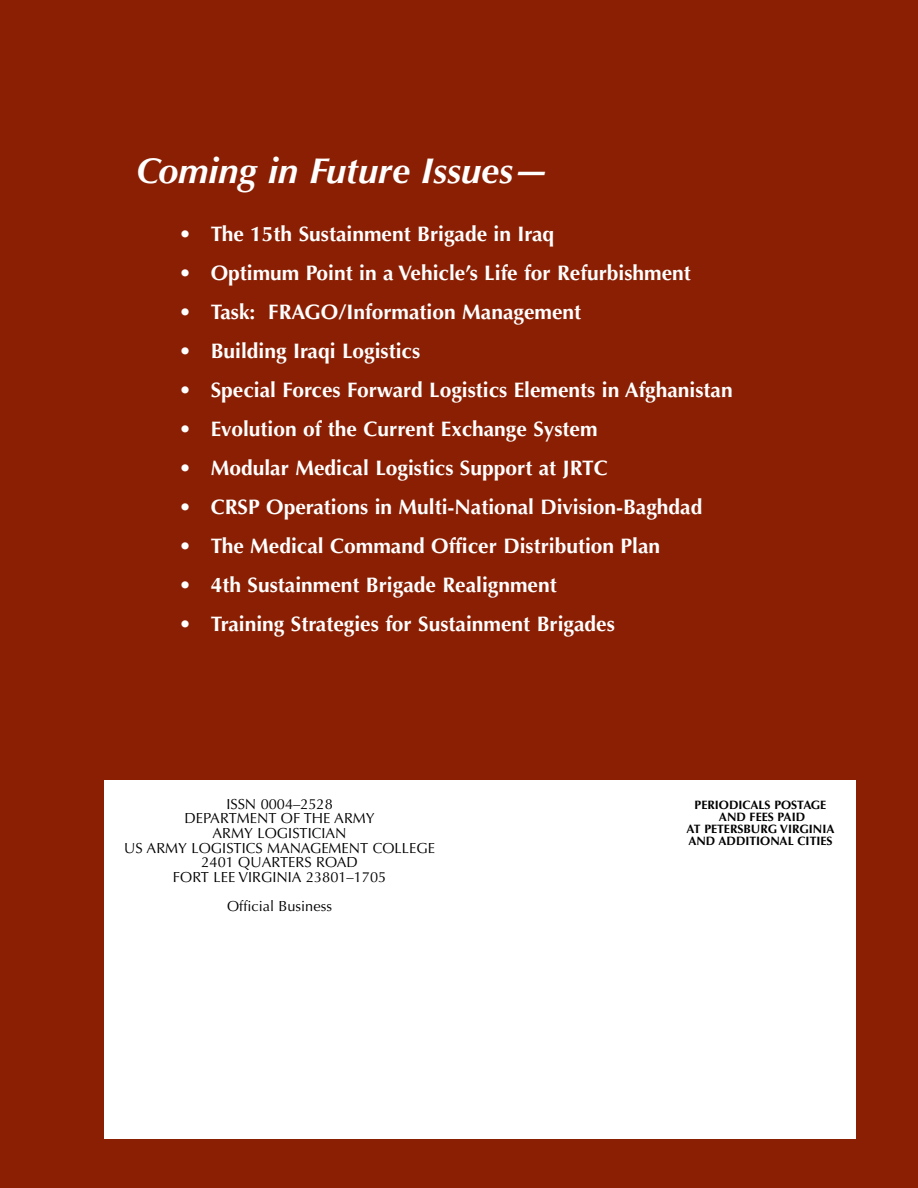
<style>
.page{position:relative;width:918px;height:1188px;background:#8a1f03}
.page>*{position:absolute;margin:0;border:0;box-sizing:border-box;transform-origin:0 0}
.t1{font:italic 700 36px "Optima";color:#fff}
.t2{font:700 21px "Optima";color:#fff}
.t3{font:14.55px/14.5px "Optima";color:#000;text-align:center}
.t4{font:700 12.15px/12.1px "Optima";color:#000;text-align:center}
</style>
<div class="page">
<div style="left:104px;top:780px;width:751px;height:359px;background:#fff"></div>
<h1 class="t1" style="left:136px;top:149px;width:414px">Coming in Future Issues—</h1>
<p class="t2" style="left:179px;top:221px;width:377px">• The 15th Sustainment Brigade in Iraq</p>
<p class="t2" style="left:179px;top:260px;width:514px">• Optimum Point in a Vehicle’s Life for Refurbishment</p>
<p class="t2" style="left:179px;top:299px;width:404px">• Task: FRAGO/Information Management</p>
<p class="t2" style="left:179px;top:338px;width:243px">• Building Iraqi Logistics</p>
<p class="t2" style="left:179px;top:377px;width:555px">• Special Forces Forward Logistics Elements in Afghanistan</p>
<p class="t2" style="left:179px;top:416px;width:420px">• Evolution of the Current Exchange System</p>
<p class="t2" style="left:179px;top:455px;width:430px">• Modular Medical Logistics Support at JRTC</p>
<p class="t2" style="left:179px;top:494px;width:525px">• CRSP Operations in Multi-National Division-Baghdad</p>
<p class="t2" style="left:179px;top:533px;width:483px">• The Medical Command Officer Distribution Plan</p>
<p class="t2" style="left:179px;top:572px;width:379px">• 4th Sustainment Brigade Realignment</p>
<p class="t2" style="left:179px;top:611px;width:438px">• Training Strategies for Sustainment Brigades</p>
<p class="t3" style="left:124px;top:797px;width:313px">ISSN 0004–2528<br>DEPARTMENT OF THE ARMY<br>ARMY LOGISTICIAN<br>US ARMY LOGISTICS MANAGEMENT COLLEGE<br>2401 QUARTERS ROAD<br>FORT LEE VIRGINIA 23801–1705</p>
<p class="t3" style="left:227px;top:899px;width:106px">Official Business</p>
<p class="t4" style="left:686px;top:799px;width:150px">PERIODICALS POSTAGE<br>AND FEES PAID<br>AT PETERSBURG VIRGINIA<br>AND ADDITIONAL CITIES</p>
</div>
